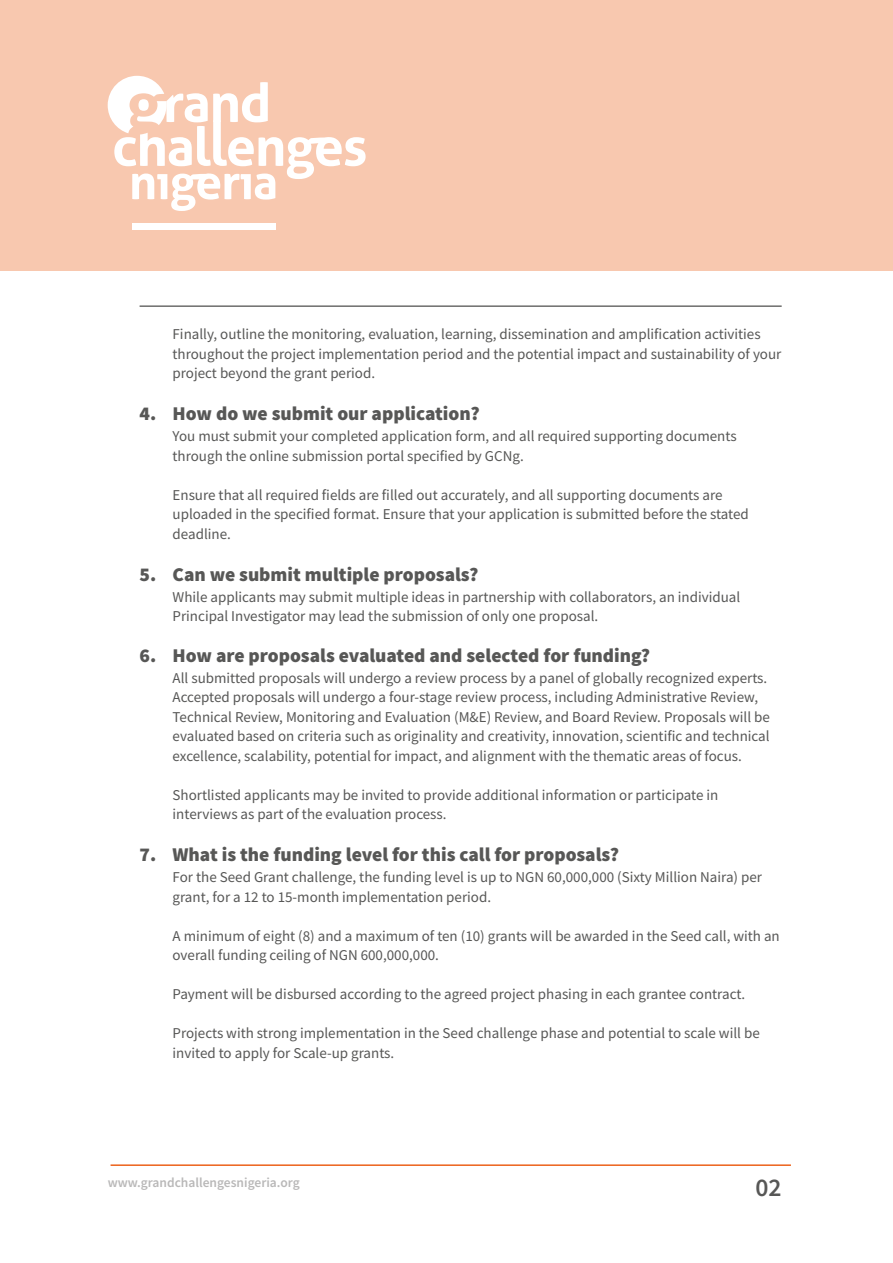
<style>
.page{position:relative;width:893px;height:1263px;background:#fff}
.page>*{position:absolute;margin:0;border:0;box-sizing:border-box;transform-origin:0 0}
.t1{font:600 25.5px "Source Sans Pro";color:#575756}
.t2{font:900 19.5px "Source Sans Pro";color:#575756}
.t3{font:15px/19.5px "Source Sans Pro";color:#575756}
.t4{font:600 13.5px "Source Sans Pro";color:#b9b8b8}
</style>
<div class="page">
<hr style="left:111px;top:1164px;width:680px;height:2px;background:#ec621a">
<div style="left:0;top:0;width:893px;height:270px;background:#f8c8af"></div>
<svg style="left:108px;top:76px;width:258px;height:135px"></svg>
<div style="left:132px;top:224px;width:143px;height:6px;background:#fff"></div>
<hr style="left:140px;top:305px;width:642px;height:2px;background:#6d6d6c">
<p class="t3" style="left:173px;top:324px;width:610px">Finally, outline the monitoring, evaluation, learning, dissemination and amplification activities throughout the project implementation period and the potential impact and sustainability of your project beyond the grant period.</p>
<h2 class="t2" style="left:140px;top:401px;width:342px">4. How do we submit our application?</h2>
<p class="t3" style="left:173px;top:426px;width:566px">You must submit your completed application form, and all required supporting documents through the online submission portal specified by GCNg.</p>
<p class="t3" style="left:173px;top:484px;width:578px">Ensure that all required fields are filled out accurately, and all supporting documents are uploaded in the specified format. Ensure that your application is submitted before the stated deadline.</p>
<h2 class="t2" style="left:140px;top:561px;width:340px">5. Can we submit multiple proposals?</h2>
<p class="t3" style="left:173px;top:586px;width:569px">While applicants may submit multiple ideas in partnership with collaborators, an individual<br>Principal Investigator may lead the submission of only one proposal.</p>
<h2 class="t2" style="left:140px;top:642px;width:512px">6. How are proposals evaluated and selected for funding?</h2>
<p class="t3" style="left:173px;top:667px;width:599px">All submitted proposals will undergo a review process by a panel of globally recognized experts.<br>Accepted proposals will undergo a four-stage review process, including Administrative Review, Technical Review, Monitoring and Evaluation (M&amp;E) Review, and Board Review. Proposals will be evaluated based on criteria such as originality and creativity, innovation, scientific and technical excellence, scalability, potential for impact, and alignment with the thematic areas of focus.</p>
<p class="t3" style="left:173px;top:784px;width:547px">Shortlisted applicants may be invited to provide additional information or participate in interviews as part of the evaluation process.</p>
<h2 class="t2" style="left:140px;top:842px;width:481px">7. What is the funding level for this call for proposals?</h2>
<p class="t3" style="left:173px;top:867px;width:591px">For the Seed Grant challenge, the funding level is up to NGN 60,000,000 (Sixty Million Naira) per grant, for a 12 to 15-month implementation period.</p>
<p class="t3" style="left:173px;top:925px;width:609px">A minimum of eight (8) and a maximum of ten (10) grants will be awarded in the Seed call, with an overall funding ceiling of NGN 600,000,000.</p>
<p class="t3" style="left:173px;top:984px;width:574px">Payment will be disbursed according to the agreed project phasing in each grantee contract.</p>
<p class="t3" style="left:173px;top:1023px;width:589px">Projects with strong implementation in the Seed challenge phase and potential to scale will be invited to apply for Scale-up grants.</p>
<p class="t4" style="left:108px;top:1174px;width:194px">www.grandchallengesnigeria.org</p>
<h1 class="t1" style="left:755px;top:1171px;width:28px">02</h1>
</div>
